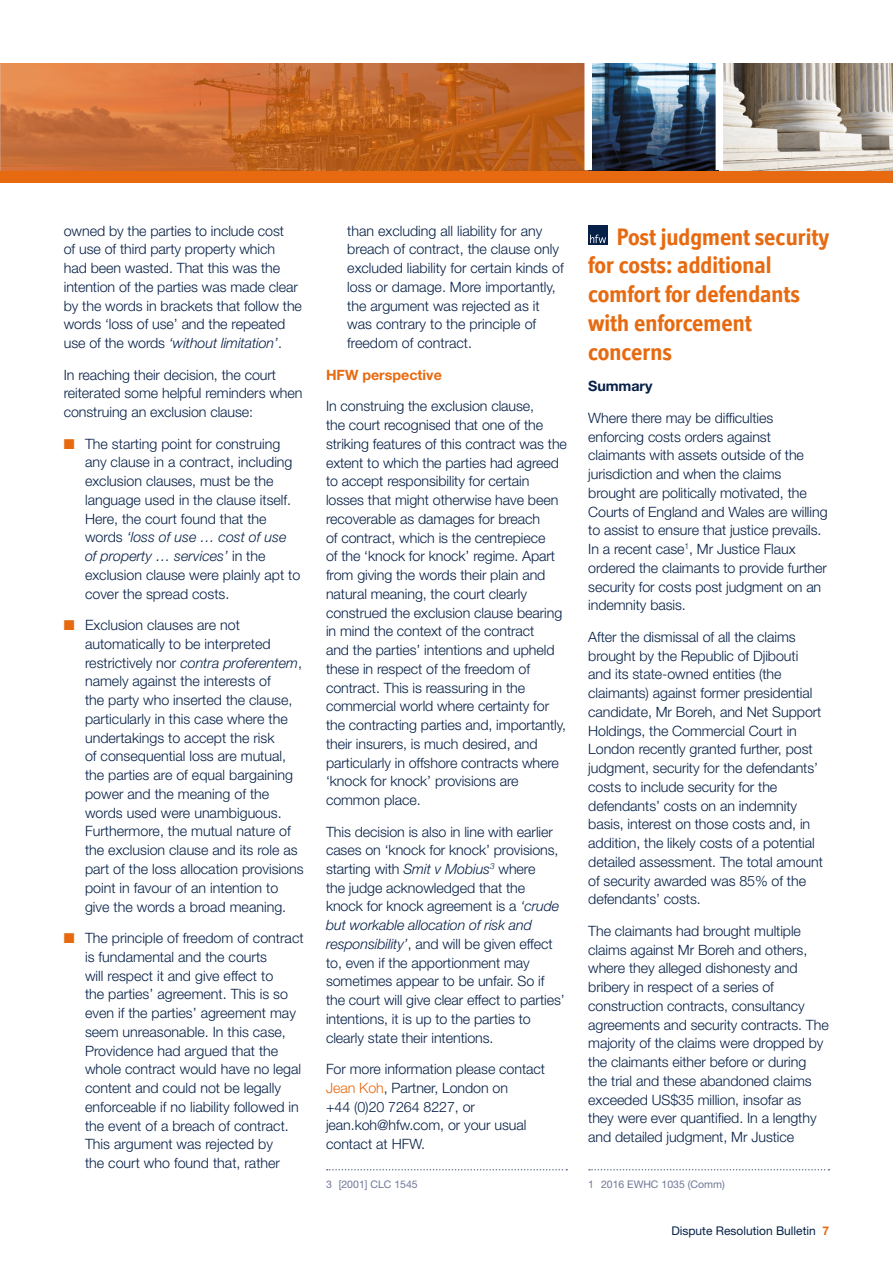
<style>
.page{position:relative;width:893px;height:1263px;background:#fff}
.page>*{position:absolute;margin:0;border:0;box-sizing:border-box;transform-origin:0 0}
.t1{font:700 24px/28.8px "Officina Display ITC Std";color:#e76a10}
.t2{font:300 14.25px/18.8px "Helvetica Neue LT Std";letter-spacing:-.005em;color:#062047}
.t3{font:700 14.25px "Helvetica Neue LT Std";color:#e76a10}
.t4{font:700 14.25px "Helvetica Neue LT Std";letter-spacing:-.005em;color:#062047}
.t5{font:12px "Helvetica Neue LT Std";color:#062047}
.t6{font:10.5px "Helvetica Neue LT Std";color:#6e7697}
.s1{font-style:italic}
.s2{color:#e76a10}
.s3{font-weight:700;color:#e76a10}
</style>
<div class="page">
<div style="left:588px;top:225px;width:19px;height:19px;background:#062047"></div>
<svg style="left:590px;top:235px;width:16px;height:8px"></svg>
<div style="left:0;top:170px;width:893px;height:13px;background:#e76a10"></div>
<img style="left:592px;top:64px;width:124px;height:106px">
<svg style="left:723px;top:64px;width:170px;height:106px;background:#b6aea4"></svg>
<svg style="left:1px;top:64px;width:583px;height:106px;background:#c66b2f"></svg>
<img style="left:0;top:64px;width:1px;height:106px">
<svg style="left:327px;top:1169px;width:240px;height:1px"></svg>
<svg style="left:589px;top:1169px;width:240px;height:1px"></svg>
<p class="t2" style="left:64px;top:221px;width:240px">owned by the parties to include cost<br>of use of third party property which<br>had been wasted. That this was the intention of the parties was made clear by the words in brackets that follow the words ‘loss of use’ and the repeated use of the words <span class="s1">‘without limitation’</span>.</p>
<p class="t2" style="left:64px;top:365px;width:240px">In reaching their decision, the court reiterated some helpful reminders when construing an exclusion clause:</p>
<p class="t2" style="left:85px;top:434px;width:217px;text-indent:-21px"><span class="s2">■</span> The starting point for construing any clause in a contract, including exclusion clauses, must be the language used in the clause itself.<br>Here, the court found that the words <span class="s1">‘loss of use … cost of use of property … services’</span> in the exclusion clause were plainly apt to cover the spread costs.</p>
<p class="t2" style="left:85px;top:615px;width:220px;text-indent:-21px"><span class="s2">■</span> Exclusion clauses are not automatically to be interpreted restrictively nor <span class="s1">contra proferentem</span>, namely against the interests of<br>the party who inserted the clause, particularly in this case where the undertakings to accept the risk<br>of consequential loss are mutual, the parties are of equal bargaining power and the meaning of the words used were unambiguous.<br>Furthermore, the mutual nature of the exclusion clause and its role as part of the loss allocation provisions point in favour of an intention to give the words a broad meaning.</p>
<p class="t2" style="left:85px;top:928px;width:220px;text-indent:-21px"><span class="s2">■</span> The principle of freedom of contract is fundamental and the courts<br>will respect it and give effect to<br>the parties’ agreement. This is so even if the parties’ agreement may seem unreasonable. In this case, Providence had argued that the whole contract would have no legal content and could not be legally enforceable if no liability followed in the event of a breach of contract.<br>This argument was rejected by<br>the court who found that, rather</p>
<p class="t2" style="left:347px;top:221px;width:218px">than excluding all liability for any breach of contract, the clause only excluded liability for certain kinds of loss or damage. More importantly, the argument was rejected as it was contrary to the principle of freedom of contract.</p>
<p class="t3" style="left:326px;top:366px;width:117px">HFW perspective</p>
<p class="t2" style="left:326px;top:396px;width:242px">In construing the exclusion clause,<br>the court recognised that one of the striking features of this contract was the extent to which the parties had agreed to accept responsibility for certain losses that might otherwise have been recoverable as damages for breach<br>of contract, which is the centrepiece<br>of the ‘knock for knock’ regime. Apart from giving the words their plain and natural meaning, the court clearly construed the exclusion clause bearing in mind the context of the contract<br>and the parties’ intentions and upheld these in respect of the freedom of contract. This is reassuring in the commercial world where certainty for the contracting parties and, importantly, their insurers, is much desired, and particularly in offshore contracts where ‘knock for knock’ provisions are common place.</p>
<p class="t2" style="left:326px;top:822px;width:240px">This decision is also in line with earlier cases on ‘knock for knock’ provisions, starting with <span class="s1">Smit v Mobius</span><sup>3</sup> where<br>the judge acknowledged that the knock for knock agreement is a <span class="s1">‘crude but workable allocation of risk and responsibility’</span>, and will be given effect to, even if the apportionment may sometimes appear to be unfair. So if the court will give clear effect to parties’ intentions, it is up to the parties to clearly state their intentions.</p>
<p class="t2" style="left:326px;top:1059px;width:221px">For more information please contact<br><span class="s2">Jean Koh</span>, Partner, London on<br>+44 (0)20 7264 8227, or jean.koh@hfw.com, or your usual contact at HFW.</p>
<h1 class="t1" style="left:588px;top:222px;width:242px;text-indent:29px">Post judgment security for costs: additional comfort for defendants with enforcement concerns</h1>
<p class="t4" style="left:588px;top:377px;width:66px">Summary</p>
<p class="t2" style="left:588px;top:408px;width:241px">Where there may be difficulties enforcing costs orders against claimants with assets outside of the jurisdiction and when the claims brought are politically motivated, the Courts of England and Wales are willing to assist to ensure that justice prevails.<br>In a recent case<sup>1</sup>, Mr Justice Flaux ordered the claimants to provide further security for costs post judgment on an indemnity basis.</p>
<p class="t2" style="left:588px;top:627px;width:236px">After the dismissal of all the claims brought by the Republic of Djibouti and its state-owned entities (the claimants) against former presidential candidate, Mr Boreh, and Net Support Holdings, the Commercial Court in London recently granted further, post judgment, security for the defendants’ costs to include security for the defendants’ costs on an indemnity basis, interest on those costs and, in addition, the likely costs of a potential detailed assessment. The total amount of security awarded was 85% of the defendants’ costs.</p>
<p class="t2" style="left:588px;top:921px;width:242px">The claimants had brought multiple claims against Mr Boreh and others, where they alleged dishonesty and bribery in respect of a series of construction contracts, consultancy agreements and security contracts. The majority of the claims were dropped by the claimants either before or during the trial and these abandoned claims exceeded US$35 million, insofar as they were ever quantified. In a lengthy and detailed judgment, Mr Justice</p>
<p class="t6" style="left:326px;top:1177px;width:93px">3 [2001] CLC 1545</p>
<p class="t6" style="left:588px;top:1177px;width:138px">1 2016 EWHC 1035 (Comm)</p>
<p class="t5" style="left:671px;top:1224px;width:159px">Dispute Resolution Bulletin <span class="s3">7</span></p>
</div>
